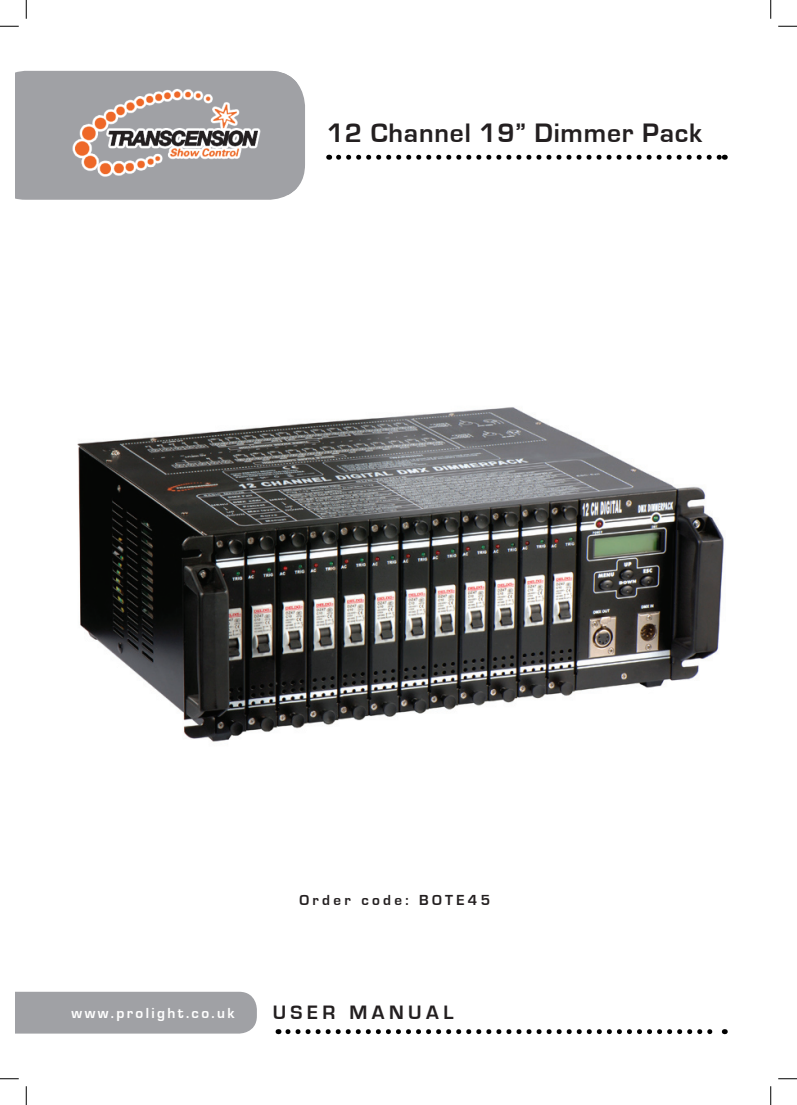
<style>
.page{position:relative;width:797px;height:1105px;background:#fff}
.page>*{position:absolute;margin:0;border:0;box-sizing:border-box;transform-origin:0 0}
.t1{font:700 27.5px "Eurostile";letter-spacing:.03em;color:#231f20}
.t2{font:700 20px "Eurostile";letter-spacing:.225em;color:#231f20}
.t3{font:700 15px "Eurostile";letter-spacing:.16em;color:#fff}
.t4{font:700 15px "Eurostile";letter-spacing:.225em;color:#231f20}
</style>
<div class="page">
<img style="left:77px;top:407px;width:647px;height:335px">
<svg style="left:16px;top:71px;width:289px;height:129px;background:#a5a6aa"></svg>
<img style="left:59px;top:71px;width:238px;height:124px">
<svg style="left:338px;top:155px;width:387px;height:5px"></svg>
<div style="left:16px;top:992px;width:241px;height:41px;background:#a0a1a5"></div>
<svg style="left:288px;top:1029px;width:437px;height:5px"></svg>
<svg style="left:0;top:25px;width:19px;height:2px"></svg>
<svg style="left:778px;top:25px;width:19px;height:2px"></svg>
<svg style="left:0;top:1078px;width:19px;height:1px"></svg>
<svg style="left:778px;top:1078px;width:19px;height:1px"></svg>
<svg style="left:25px;top:0;width:2px;height:19px"></svg>
<svg style="left:25px;top:1086px;width:2px;height:19px"></svg>
<svg style="left:770px;top:0;width:1px;height:19px"></svg>
<svg style="left:770px;top:1086px;width:1px;height:19px"></svg>
<p class="t1" style="left:327px;top:118px;width:377px">12 Channel 19” Dimmer Pack</p>
<p class="t4" style="left:299px;top:892px;width:192px">Order code: BOTE45</p>
<p class="t3" style="left:72px;top:1005px;width:164px">www.prolight.co.uk</p>
<p class="t2" style="left:273px;top:1002px;width:182px">USER MANUAL</p>
</div>
